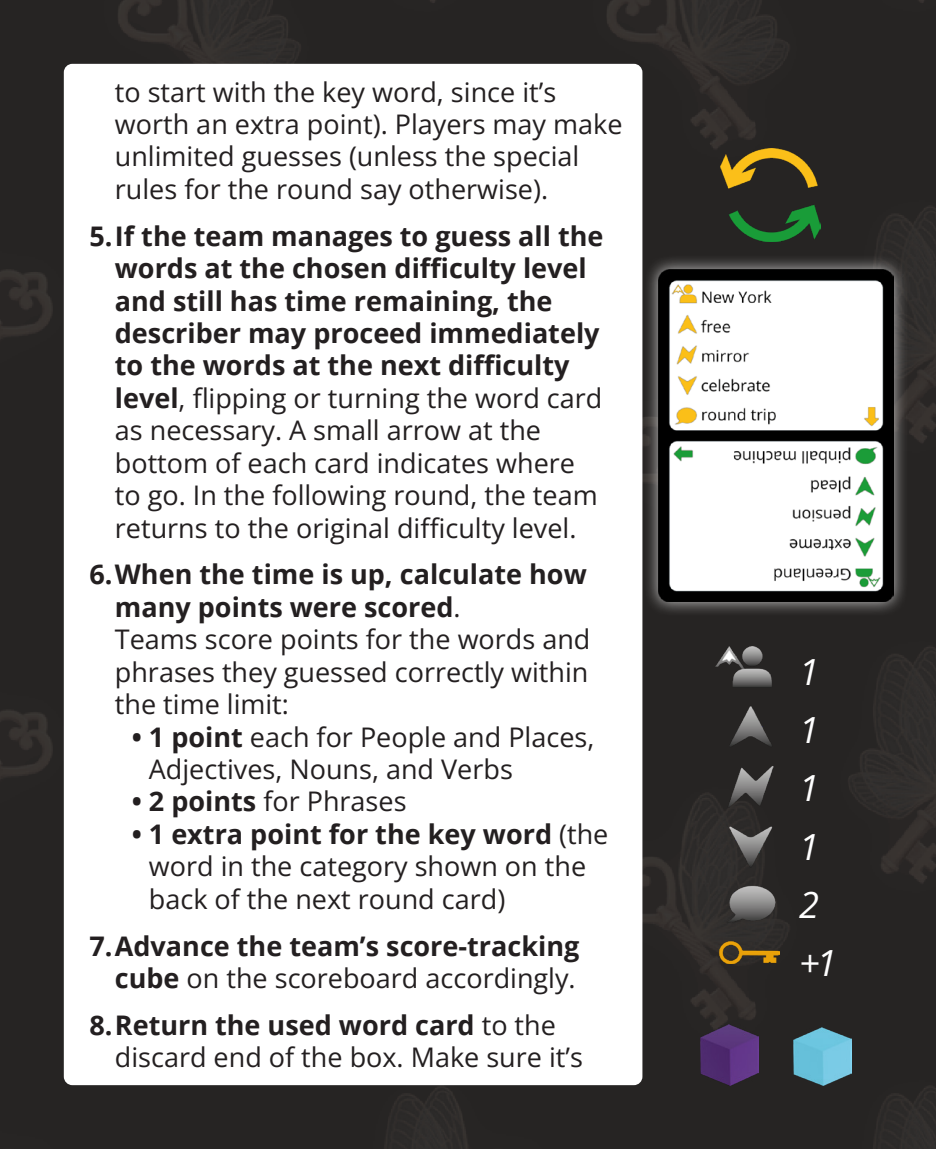
<style>
.page{position:relative;width:936px;height:1149px;background:#fff}
.page>*{position:absolute;margin:0;border:0;box-sizing:border-box;transform-origin:0 0}
.LOQ_Subheadings{font:italic 36px "Open Sans";color:#fff}
.t1{font:27px/32.4px "Open Sans";color:#231f20}
.t2{font:700 27px/32.4px "Open Sans";color:#231f20;text-align:right}
.s1{font-weight:700}
.s2{font-weight:400}
</style>
<div class="page">
<img style="left:0;top:0;width:935px;height:1148px">
<div style="left:64px;top:64px;width:578px;height:1020px;background:#fff;border-radius:9px"></div>
<img style="left:716px;top:646px;width:63px;height:317px">
<div style="left:643px;top:254px;width:265px;height:362px;background:#fff;opacity:.75"></div>
<img style="left:658px;top:270px;width:235px;height:331px">
<img style="left:720px;top:149px;width:100px;height:93px">
<img style="left:793px;top:1026px;width:58px;height:58px">
<img style="left:700px;top:1023px;width:58px;height:61px">
<p class="t1" style="left:115px;top:75px;width:509px">to start with the key word, since it’s worth an extra point). Players may make unlimited guesses (unless the special rules for the round say otherwise).</p>
<p class="t1" style="left:115px;top:219px;width:490px;text-indent:-26px"><span class="s1">5.If the team manages to guess all the words at the chosen difficulty level and still has time remaining, the describer may proceed immediately to the words at the next difficulty level</span>, flipping or turning the word card as necessary. A small arrow at the bottom of each card indicates where to go. In the following round, the team returns to the original difficulty level.</p>
<p class="t1" style="left:115px;top:557px;width:477px;text-indent:-26px"><span class="s1">6.When the time is up, calculate how many points were scored</span>.<br>Teams score points for the words and phrases they guessed correctly within the time limit:</p>
<p class="t1" style="left:149px;top:719px;width:447px;text-indent:-17px"><span class="s1">• 1 point</span> each for People and Places,<br>Adjectives, Nouns, and Verbs</p>
<p class="t1" style="left:132px;top:784px;width:276px"><span class="s1">• 2 points</span> for Phrases</p>
<p class="t1" style="left:149px;top:816px;width:461px;text-indent:-17px"><span class="s1">• 1 extra point for the key word</span> (the word in the category shown on the back of the next round card)</p>
<p class="t2" style="left:89px;top:928px;width:491px">7.Advance the team’s score-tracking cube <span class="s2">on the scoreboard accordingly.</span></p>
<p class="t1" style="left:115px;top:1007px;width:469px;text-indent:-26px"><span class="s1">8.Return the used word card</span> to the discard end of the box. Make sure it’s</p>
<p class="LOQ_Subheadings" style="left:799px;top:646px;width:21px">1</p>
<p class="LOQ_Subheadings" style="left:799px;top:704px;width:21px">1</p>
<p class="LOQ_Subheadings" style="left:799px;top:763px;width:21px">1</p>
<p class="LOQ_Subheadings" style="left:799px;top:821px;width:21px">1</p>
<p class="LOQ_Subheadings" style="left:799px;top:879px;width:21px">2</p>
<p class="LOQ_Subheadings" style="left:799px;top:937px;width:39px">+1</p>
</div>
